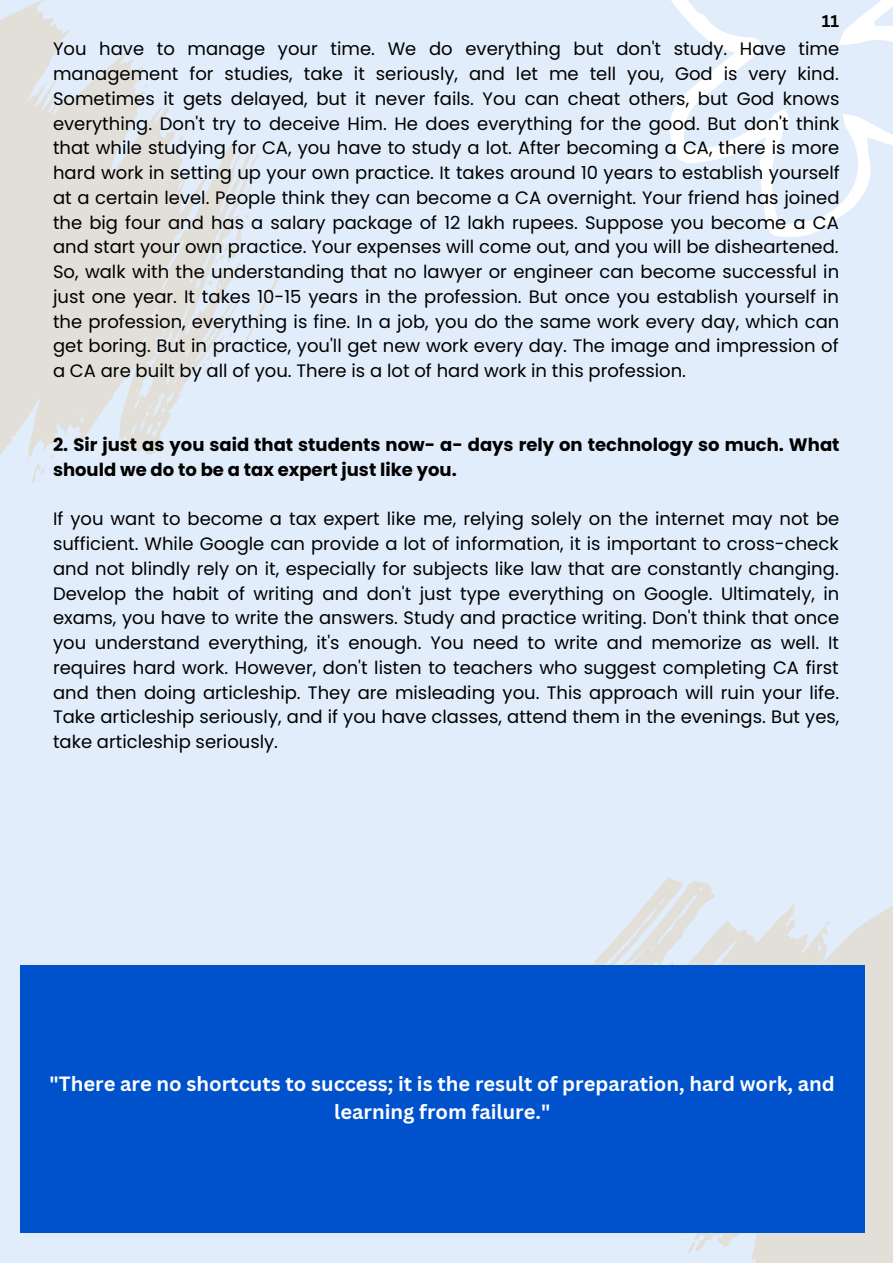
<style>
.page{position:relative;width:893px;height:1264px;background:#fff}
.page>*{position:absolute;margin:0;border:0;box-sizing:border-box;transform-origin:0 0}
.t1{font:700 20.1px/28px "Canva Sans";color:#fefefd;text-align:center}
.t2{font:18px/24.8px "Poppins";color:#000;text-align:justify}
.t3{font:700 18px/24.8px "Poppins";color:#000}
.t4{font:700 16.5px "Canva Sans";color:#000}
</style>
<div class="page">
<div style="left:0;top:0;width:892px;height:1262px;background:#e2edfc"></div>
<svg style="left:571px;top:880px;width:321px;height:382px;fill:#e1dfd8"></svg>
<svg style="left:825px;top:920px;width:5px;height:5px"></svg>
<svg style="left:687px;top:1240px;width:7px;height:13px"></svg>
<svg style="left:717px;top:1246px;width:6px;height:3px"></svg>
<svg style="left:571px;top:877px;width:110px;height:87px"></svg>
<svg style="left:0;top:0;width:254px;height:455px;fill:#e1dfd8"></svg>
<svg style="left:243px;top:272px;width:38px;height:75px"></svg>
<svg style="left:251px;top:153px;width:7px;height:16px"></svg>
<svg style="left:179px;top:137px;width:5px;height:5px"></svg>
<svg style="left:186px;top:219px;width:6px;height:10px"></svg>
<svg style="left:207px;top:269px;width:10px;height:18px"></svg>
<svg style="left:139px;top:80px;width:8px;height:7px"></svg>
<svg style="left:161px;top:120px;width:5px;height:15px"></svg>
<svg style="left:200px;top:328px;width:34px;height:46px"></svg>
<svg style="left:27px;top:453px;width:29px;height:30px"></svg>
<svg style="left:215px;top:180px;width:38px;height:83px"></svg>
<svg style="left:670px;top:0;width:222px;height:237px"></svg>
<div style="left:20px;top:964px;width:844px;height:268px;background:#0052cc"></div>
<p class="t4" style="left:821px;top:9px;width:19px">11</p>
<p class="t2" style="left:53px;top:37px;width:788px">You have to manage your time. We do everything but don't study. Have time management for studies, take it seriously, and let me tell you, God is very kind.<br>Sometimes it gets delayed, but it never fails. You can cheat others, but God knows everything. Don't try to deceive Him. He does everything for the good. But don't think that while studying for CA, you have to study a lot. After becoming a CA, there is more hard work in setting up your own practice. It takes around 10 years to establish yourself at a certain level. People think they can become a CA overnight. Your friend has joined the big four and has a salary package of 12 lakh rupees. Suppose you become a CA and start your own practice. Your expenses will come out, and you will be disheartened.<br>So, walk with the understanding that no lawyer or engineer can become successful in just one year. It takes 10-15 years in the profession. But once you establish yourself in the profession, everything is fine. In a job, you do the same work every day, which can get boring. But in practice, you'll get new work every day. The image and impression of a CA are built by all of you. There is a lot of hard work in this profession.</p>
<p class="t3" style="left:53px;top:432px;width:788px">2. Sir just as you said that students now- a- days rely on technology so much. What should we do to be a tax expert just like you.</p>
<p class="t2" style="left:53px;top:507px;width:788px">If you want to become a tax expert like me, relying solely on the internet may not be sufficient. While Google can provide a lot of information, it is important to cross-check and not blindly rely on it, especially for subjects like law that are constantly changing.<br>Develop the habit of writing and don't just type everything on Google. Ultimately, in exams, you have to write the answers. Study and practice writing. Don't think that once you understand everything, it's enough. You need to write and memorize as well. It requires hard work. However, don't listen to teachers who suggest completing CA first and then doing articleship. They are misleading you. This approach will ruin your life.<br>Take articleship seriously, and if you have classes, attend them in the evenings. But yes, take articleship seriously.</p>
<p class="t1" style="left:50px;top:1068px;width:786px">"There are no shortcuts to success; it is the result of preparation, hard work, and learning from failure."</p>
</div>
